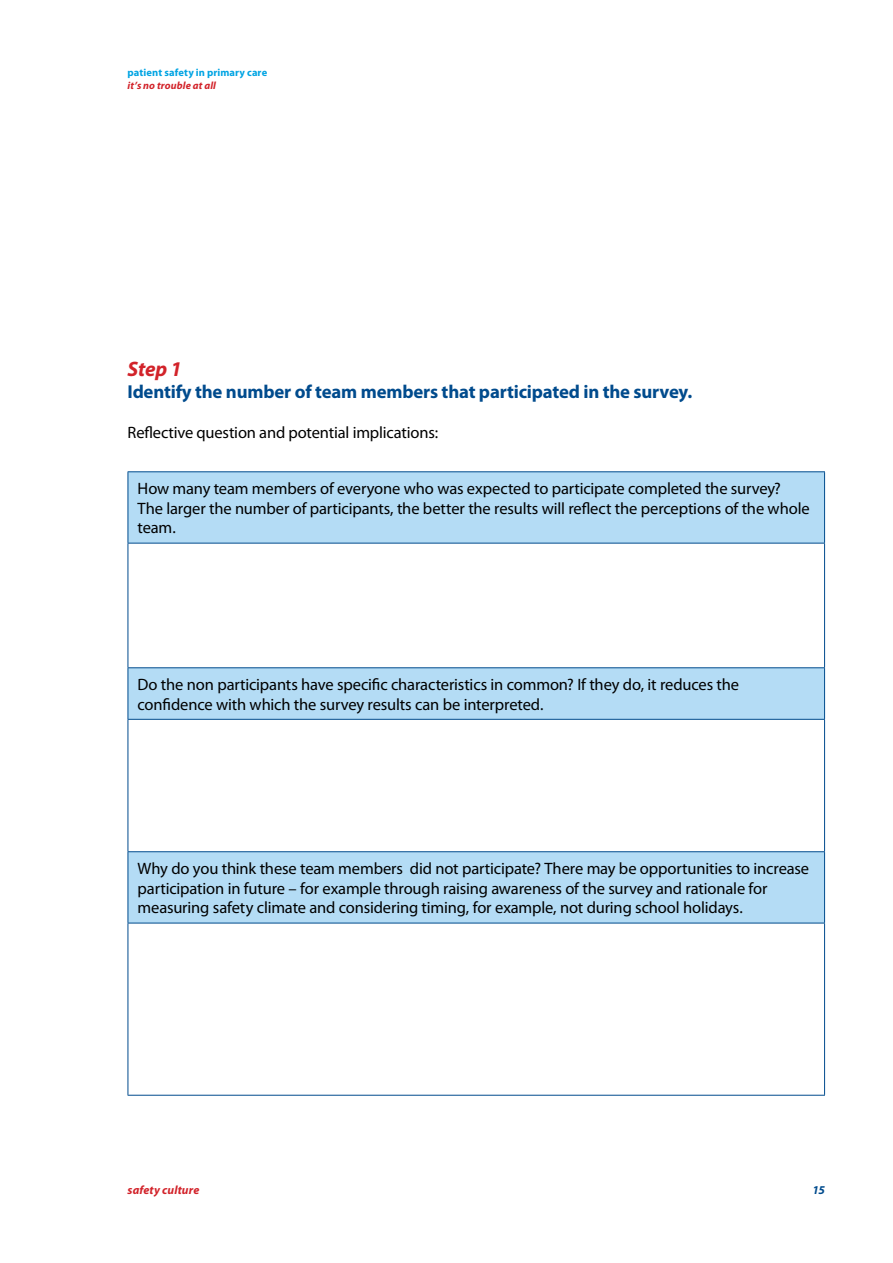
<style>
.page{position:relative;width:893px;height:1263px;background:#fff}
.page>*{position:absolute;margin:0;border:0;box-sizing:border-box;transform-origin:0 0}
.t1{font:italic 700 21px "Myriad Pro";color:#d2232a}
.t2{font:700 18.75px "Myriad Pro";letter-spacing:-.01em;color:#004b8d}
.t3{font:16.5px/19.8px "Myriad Pro";letter-spacing:-.01em;color:#000}
.t4{font:italic 700 12px "Myriad Pro";letter-spacing:.01em;color:#d2232a}
.t5{font:italic 700 12px "Myriad Pro";color:#004b8d}
.t6{font:700 10.5px "Myriad Pro";letter-spacing:.01em;color:#00a4e3}
.t7{font:italic 700 10.5px "Myriad Pro";letter-spacing:.015em;color:#d2232a}
</style>
<div class="page">
<div style="left:129px;top:472px;width:695px;height:71px;background:#b4dcf5"></div>
<svg style="left:129px;top:668px;width:695px;height:427px"></svg>
<hr style="left:128px;top:471px;width:697px;height:1px;background:#004b8d">
<hr style="left:128px;top:472px;width:1px;height:71px;background:#004b8d">
<hr style="left:824px;top:472px;width:1px;height:71px;background:#004b8d">
<hr style="left:128px;top:543px;width:697px;height:1px;background:#004b8d">
<hr style="left:128px;top:543px;width:1px;height:124px;background:#004b8d">
<hr style="left:824px;top:543px;width:1px;height:124px;background:#004b8d">
<hr style="left:128px;top:667px;width:697px;height:1px;background:#004b8d">
<hr style="left:128px;top:668px;width:1px;height:51px;background:#004b8d">
<hr style="left:824px;top:668px;width:1px;height:51px;background:#004b8d">
<hr style="left:128px;top:719px;width:697px;height:1px;background:#004b8d">
<hr style="left:128px;top:720px;width:1px;height:131px;background:#004b8d">
<hr style="left:824px;top:720px;width:1px;height:131px;background:#004b8d">
<hr style="left:128px;top:851px;width:697px;height:1px;background:#004b8d">
<hr style="left:128px;top:852px;width:1px;height:71px;background:#004b8d">
<hr style="left:824px;top:852px;width:1px;height:71px;background:#004b8d">
<hr style="left:128px;top:923px;width:697px;height:1px;background:#004b8d">
<hr style="left:128px;top:923px;width:1px;height:172px;background:#004b8d">
<hr style="left:824px;top:923px;width:1px;height:172px;background:#004b8d">
<hr style="left:128px;top:1095px;width:697px;height:1px;background:#004b8d">
<p class="t6" style="left:128px;top:66px;width:141px">patient safety in primary care</p>
<p class="t7" style="left:128px;top:78px;width:90px">it’s no trouble at all</p>
<p class="t1" style="left:128px;top:355px;width:56px">Step 1</p>
<p class="t2" style="left:128px;top:380px;width:566px">Identify the number of team members that participated in the survey.</p>
<p class="t3" style="left:128px;top:422px;width:312px">Reflective question and potential implications:</p>
<p class="t3" style="left:138px;top:478px;width:674px">How many team members of everyone who was expected to participate completed the survey?<br>The larger the number of participants, the better the results will reflect the perceptions of the whole team.</p>
<p class="t3" style="left:138px;top:674px;width:603px">Do the non participants have specific characteristics in common? If they do, it reduces the confidence with which the survey results can be interpreted.</p>
<p class="t3" style="left:138px;top:858px;width:673px">Why do you think these team members did not participate? There may be opportunities to increase participation in future – for example through raising awareness of the survey and rationale for measuring safety climate and considering timing, for example, not during school holidays.</p>
<p class="t4" style="left:128px;top:1182px;width:73px">safety culture</p>
<p class="t5" style="left:812px;top:1182px;width:14px">15</p>
</div>
